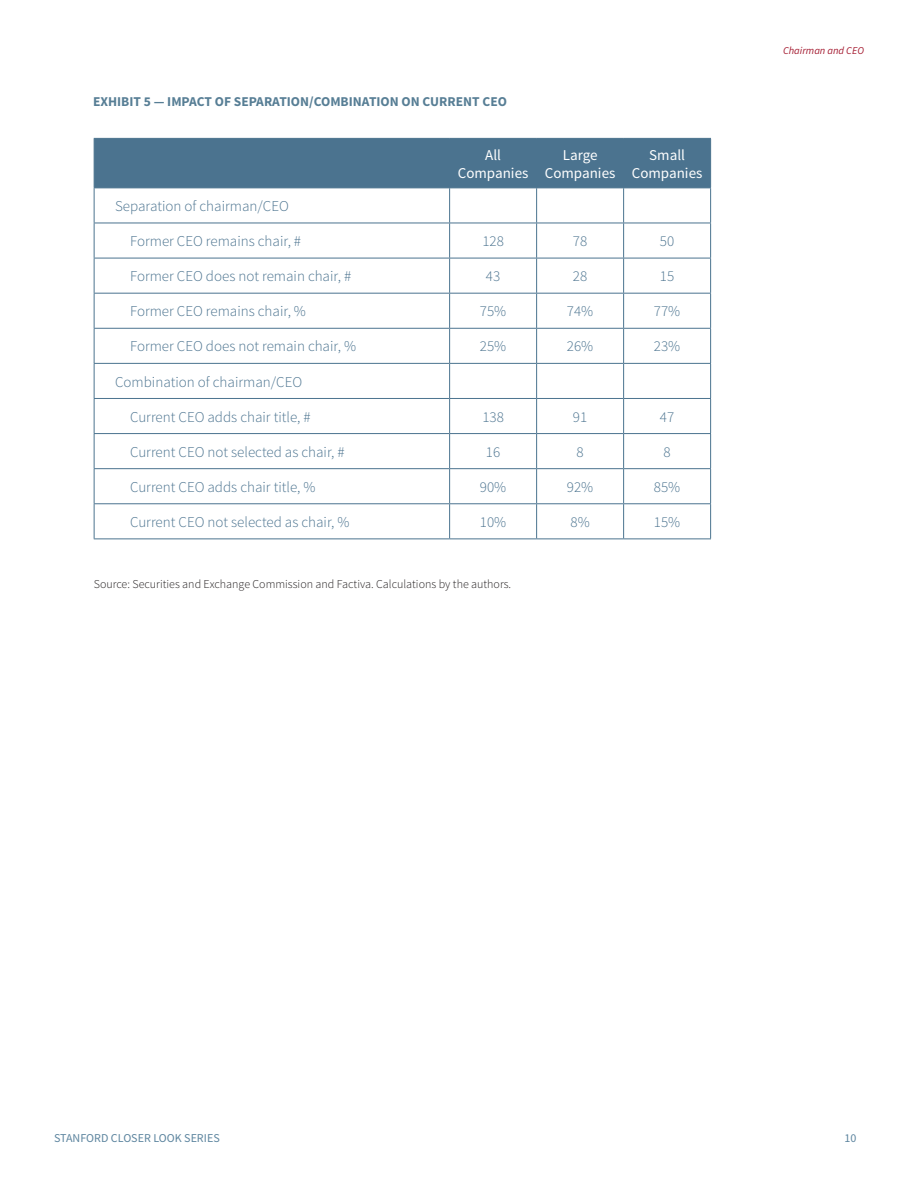
<style>
.page{position:relative;width:918px;height:1188px;background:#fff}
.page>*{position:absolute;margin:0;border:0;box-sizing:border-box;transform-origin:0 0}
.t1{font:300 15px "Source Sans Pro";color:#4b738f}
.t2{font:15px/18px "Source Sans Pro";color:#fff;text-align:center}
.t3{font:700 13.5px "Source Sans Pro";color:#577e95}
.t4{font:300 12px "Source Sans Pro";color:#231f20}
.t5{font:12px "Source Sans Pro";color:#5d859f}
.t6{font:italic 10.5px "Source Sans Pro";color:#a62035}
</style>
<div class="page">
<div style="left:95px;top:139px;width:615px;height:49px;background:#4b738f"></div>
<hr style="left:94px;top:139px;width:1px;height:49px;background:#4b738f">
<hr style="left:94px;top:138px;width:356px;height:1px;background:#4b738f">
<hr style="left:450px;top:138px;width:87px;height:1px;background:#4b738f">
<hr style="left:537px;top:138px;width:87px;height:1px;background:#4b738f">
<hr style="left:624px;top:138px;width:87px;height:1px;background:#4b738f">
<hr style="left:94px;top:188px;width:1px;height:35px;background:#4b738f">
<hr style="left:94px;top:223px;width:1px;height:35px;background:#4b738f">
<hr style="left:94px;top:258px;width:1px;height:35px;background:#4b738f">
<hr style="left:94px;top:294px;width:1px;height:34px;background:#4b738f">
<hr style="left:94px;top:329px;width:1px;height:34px;background:#4b738f">
<hr style="left:94px;top:364px;width:1px;height:34px;background:#4b738f">
<hr style="left:94px;top:399px;width:1px;height:34px;background:#4b738f">
<hr style="left:94px;top:434px;width:1px;height:34px;background:#4b738f">
<hr style="left:94px;top:469px;width:1px;height:34px;background:#4b738f">
<hr style="left:94px;top:504px;width:1px;height:34px;background:#4b738f">
<hr style="left:94px;top:188px;width:356px;height:1px;background:#4b738f">
<hr style="left:450px;top:188px;width:87px;height:1px;background:#4b738f">
<hr style="left:537px;top:188px;width:87px;height:1px;background:#4b738f">
<hr style="left:624px;top:188px;width:87px;height:1px;background:#4b738f">
<hr style="left:94px;top:223px;width:356px;height:1px;background:#4b738f">
<hr style="left:450px;top:223px;width:87px;height:1px;background:#4b738f">
<hr style="left:537px;top:223px;width:87px;height:1px;background:#4b738f">
<hr style="left:624px;top:223px;width:87px;height:1px;background:#4b738f">
<hr style="left:94px;top:258px;width:356px;height:1px;background:#4b738f">
<hr style="left:450px;top:258px;width:87px;height:1px;background:#4b738f">
<hr style="left:537px;top:258px;width:87px;height:1px;background:#4b738f">
<hr style="left:624px;top:258px;width:87px;height:1px;background:#4b738f">
<hr style="left:94px;top:293px;width:356px;height:1px;background:#4b738f">
<hr style="left:450px;top:293px;width:87px;height:1px;background:#4b738f">
<hr style="left:537px;top:293px;width:87px;height:1px;background:#4b738f">
<hr style="left:624px;top:293px;width:87px;height:1px;background:#4b738f">
<hr style="left:94px;top:328px;width:356px;height:1px;background:#4b738f">
<hr style="left:450px;top:328px;width:87px;height:1px;background:#4b738f">
<hr style="left:537px;top:328px;width:87px;height:1px;background:#4b738f">
<hr style="left:624px;top:328px;width:87px;height:1px;background:#4b738f">
<hr style="left:94px;top:363px;width:356px;height:1px;background:#4b738f">
<hr style="left:450px;top:363px;width:87px;height:1px;background:#4b738f">
<hr style="left:537px;top:363px;width:87px;height:1px;background:#4b738f">
<hr style="left:624px;top:363px;width:87px;height:1px;background:#4b738f">
<hr style="left:94px;top:398px;width:356px;height:1px;background:#4b738f">
<hr style="left:450px;top:398px;width:87px;height:1px;background:#4b738f">
<hr style="left:537px;top:398px;width:87px;height:1px;background:#4b738f">
<hr style="left:624px;top:398px;width:87px;height:1px;background:#4b738f">
<hr style="left:94px;top:433px;width:356px;height:1px;background:#4b738f">
<hr style="left:450px;top:433px;width:87px;height:1px;background:#4b738f">
<hr style="left:537px;top:433px;width:87px;height:1px;background:#4b738f">
<hr style="left:624px;top:433px;width:87px;height:1px;background:#4b738f">
<hr style="left:94px;top:468px;width:356px;height:1px;background:#4b738f">
<hr style="left:450px;top:468px;width:87px;height:1px;background:#4b738f">
<hr style="left:537px;top:468px;width:87px;height:1px;background:#4b738f">
<hr style="left:624px;top:468px;width:87px;height:1px;background:#4b738f">
<hr style="left:94px;top:503px;width:356px;height:1px;background:#4b738f">
<hr style="left:450px;top:503px;width:87px;height:1px;background:#4b738f">
<hr style="left:537px;top:503px;width:87px;height:1px;background:#4b738f">
<hr style="left:624px;top:503px;width:87px;height:1px;background:#4b738f">
<hr style="left:94px;top:538px;width:356px;height:1px;background:#4b738f">
<hr style="left:450px;top:538px;width:87px;height:1px;background:#4b738f">
<hr style="left:537px;top:538px;width:87px;height:1px;background:#4b738f">
<hr style="left:624px;top:538px;width:87px;height:1px;background:#4b738f">
<hr style="left:449px;top:139px;width:1px;height:49px;background:#4b738f">
<hr style="left:536px;top:139px;width:1px;height:49px;background:#4b738f">
<hr style="left:623px;top:139px;width:1px;height:49px;background:#4b738f">
<hr style="left:710px;top:139px;width:1px;height:49px;background:#4b738f">
<hr style="left:449px;top:188px;width:1px;height:35px;background:#4b738f">
<hr style="left:536px;top:188px;width:1px;height:35px;background:#4b738f">
<hr style="left:623px;top:188px;width:1px;height:35px;background:#4b738f">
<hr style="left:710px;top:188px;width:1px;height:35px;background:#4b738f">
<hr style="left:449px;top:223px;width:1px;height:35px;background:#4b738f">
<hr style="left:536px;top:223px;width:1px;height:35px;background:#4b738f">
<hr style="left:623px;top:223px;width:1px;height:35px;background:#4b738f">
<hr style="left:710px;top:223px;width:1px;height:35px;background:#4b738f">
<hr style="left:449px;top:258px;width:1px;height:35px;background:#4b738f">
<hr style="left:536px;top:258px;width:1px;height:35px;background:#4b738f">
<hr style="left:623px;top:258px;width:1px;height:35px;background:#4b738f">
<hr style="left:710px;top:258px;width:1px;height:35px;background:#4b738f">
<hr style="left:449px;top:294px;width:1px;height:34px;background:#4b738f">
<hr style="left:536px;top:294px;width:1px;height:34px;background:#4b738f">
<hr style="left:623px;top:294px;width:1px;height:34px;background:#4b738f">
<hr style="left:710px;top:294px;width:1px;height:34px;background:#4b738f">
<hr style="left:449px;top:329px;width:1px;height:34px;background:#4b738f">
<hr style="left:536px;top:329px;width:1px;height:34px;background:#4b738f">
<hr style="left:623px;top:329px;width:1px;height:34px;background:#4b738f">
<hr style="left:710px;top:329px;width:1px;height:34px;background:#4b738f">
<hr style="left:449px;top:364px;width:1px;height:34px;background:#4b738f">
<hr style="left:536px;top:364px;width:1px;height:34px;background:#4b738f">
<hr style="left:623px;top:364px;width:1px;height:34px;background:#4b738f">
<hr style="left:710px;top:364px;width:1px;height:34px;background:#4b738f">
<hr style="left:449px;top:399px;width:1px;height:34px;background:#4b738f">
<hr style="left:536px;top:399px;width:1px;height:34px;background:#4b738f">
<hr style="left:623px;top:399px;width:1px;height:34px;background:#4b738f">
<hr style="left:710px;top:399px;width:1px;height:34px;background:#4b738f">
<hr style="left:449px;top:434px;width:1px;height:34px;background:#4b738f">
<hr style="left:536px;top:434px;width:1px;height:34px;background:#4b738f">
<hr style="left:623px;top:434px;width:1px;height:34px;background:#4b738f">
<hr style="left:710px;top:434px;width:1px;height:34px;background:#4b738f">
<hr style="left:449px;top:469px;width:1px;height:34px;background:#4b738f">
<hr style="left:536px;top:469px;width:1px;height:34px;background:#4b738f">
<hr style="left:623px;top:469px;width:1px;height:34px;background:#4b738f">
<hr style="left:710px;top:469px;width:1px;height:34px;background:#4b738f">
<hr style="left:449px;top:504px;width:1px;height:34px;background:#4b738f">
<hr style="left:536px;top:504px;width:1px;height:34px;background:#4b738f">
<hr style="left:623px;top:504px;width:1px;height:34px;background:#4b738f">
<hr style="left:710px;top:504px;width:1px;height:34px;background:#4b738f">
<p class="t3" style="left:93px;top:93px;width:399px">EXHIBIT 5 — IMPACT OF SEPARATION/COMBINATION ON CURRENT CEO</p>
<p class="t2" style="left:458px;top:146px;width:72px">All<br>Companies</p>
<p class="t2" style="left:545px;top:146px;width:72px">Large<br>Companies</p>
<p class="t2" style="left:632px;top:146px;width:72px">Small<br>Companies</p>
<p class="t1" style="left:115px;top:197px;width:175px">Separation of chairman/CEO</p>
<p class="t1" style="left:130px;top:232px;width:173px">Former CEO remains chair, #</p>
<p class="t1" style="left:482px;top:232px;width:23px">128</p>
<p class="t1" style="left:573px;top:232px;width:16px">78</p>
<p class="t1" style="left:660px;top:232px;width:16px">50</p>
<p class="t1" style="left:130px;top:267px;width:223px">Former CEO does not remain chair, #</p>
<p class="t1" style="left:486px;top:267px;width:16px">43</p>
<p class="t1" style="left:573px;top:267px;width:16px">28</p>
<p class="t1" style="left:660px;top:267px;width:16px">15</p>
<p class="t1" style="left:130px;top:302px;width:177px">Former CEO remains chair, %</p>
<p class="t1" style="left:480px;top:302px;width:28px">75%</p>
<p class="t1" style="left:567px;top:302px;width:28px">74%</p>
<p class="t1" style="left:654px;top:302px;width:28px">77%</p>
<p class="t1" style="left:130px;top:337px;width:228px">Former CEO does not remain chair, %</p>
<p class="t1" style="left:480px;top:337px;width:28px">25%</p>
<p class="t1" style="left:567px;top:337px;width:28px">26%</p>
<p class="t1" style="left:654px;top:337px;width:28px">23%</p>
<p class="t1" style="left:115px;top:372px;width:189px">Combination of chairman/CEO</p>
<p class="t1" style="left:130px;top:408px;width:182px">Current CEO adds chair title, #</p>
<p class="t1" style="left:482px;top:408px;width:23px">138</p>
<p class="t1" style="left:573px;top:408px;width:16px">91</p>
<p class="t1" style="left:660px;top:408px;width:16px">47</p>
<p class="t1" style="left:130px;top:443px;width:216px">Current CEO not selected as chair, #</p>
<p class="t1" style="left:486px;top:443px;width:16px">16</p>
<p class="t1" style="left:577px;top:443px;width:9px">8</p>
<p class="t1" style="left:664px;top:443px;width:9px">8</p>
<p class="t1" style="left:130px;top:478px;width:187px">Current CEO adds chair title, %</p>
<p class="t1" style="left:480px;top:478px;width:28px">90%</p>
<p class="t1" style="left:567px;top:478px;width:28px">92%</p>
<p class="t1" style="left:654px;top:478px;width:28px">85%</p>
<p class="t1" style="left:130px;top:513px;width:221px">Current CEO not selected as chair, %</p>
<p class="t1" style="left:480px;top:513px;width:28px">10%</p>
<p class="t1" style="left:570px;top:513px;width:21px">8%</p>
<p class="t1" style="left:654px;top:513px;width:28px">15%</p>
<p class="t4" style="left:94px;top:577px;width:419px">Source: Securities and Exchange Commission and Factiva. Calculations by the authors.</p>
<p class="t6" style="left:783px;top:44px;width:82px">Chairman and CEO</p>
<p class="t5" style="left:54px;top:1130px;width:166px">Stanford Closer LOOK series</p>
<p class="t5" style="left:845px;top:1130px;width:13px">10</p>
</div>
